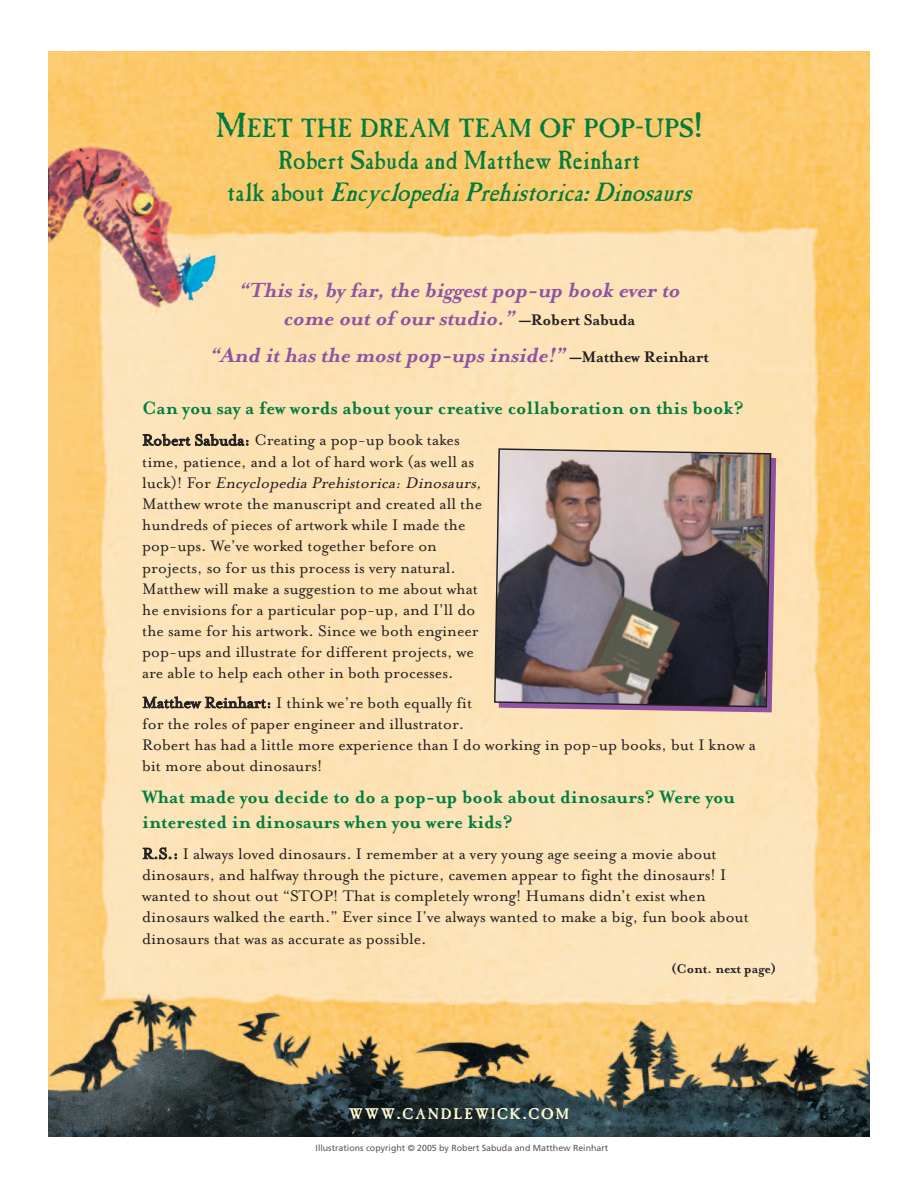
<style>
.page{position:relative;width:918px;height:1188px;background:#fff}
.page>*{position:absolute;margin:0;border:0;box-sizing:border-box;transform-origin:0 0}
.t1{font:26.4px/32px "Caslon Antique";color:#007d3e;text-align:center}
.t2{font:italic 26.4px "Caslon Antique Vari";color:#007d3e}
.t3{font:italic 700 23.55px/28.2px "Mrs Eaves";letter-spacing:-.01em;color:#8f53a1;text-align:center}
.t4{font:700 20.55px/24.8px "Mrs Eaves";color:#007d3e}
.t5{font:17.7px/21.1px "Mrs Eaves Roman";color:#231f20}
.t6{font:700 15.45px "Caslon Antique Vari";letter-spacing:.115em;color:#fffcd5}
.t7{font:700 14.7px "Mrs Eaves";color:#231f20}
.t8{font:8.85px "Frutiger";color:#58595b}
.s1{font-size:35.25px}
.s2{font-family:"Caslon Antique";font-style:normal}
.s3{font-style:normal;font-size:17.7px;color:#231f20}
.s4{font-style:italic}
.s5{font-size:20.55px}
</style>
<div class="page">
<img style="left:49px;top:52px;width:821px;height:1085px">
<svg style="left:499px;top:453px;width:277px;height:259px"></svg>
<img style="left:493px;top:448px;width:279px;height:260px">
<h1 class="t1" style="left:215px;top:115px;width:489px"><span class="s1">M</span>EET THE DREAM TEAM OF POP<span class="s1">-</span>UPS<span class="s1">!<br></span>Robert Sabuda and Matthew Reinhart</h1>
<h1 class="t2" style="left:227px;top:182px;width:465px"><span class="s2">talk about</span> Encyclopedia Prehistorica: Dinosaurs</h1>
<h2 class="t3" style="left:239px;top:278px;width:447px">“Thisis,by far,the biggestp op -up book ever to come outof our studio.” <span class="s3">—Ro b e rt S ab u da</span></h2>
<h2 class="t3" style="left:210px;top:343px;width:501px">“And ithasthe mostpop-upsinside!”<span class="s3">—Matthew Reinhart</span></h2>
<p class="t4" style="left:142px;top:398px;width:603px">Can you say a few words about your creative collaboration on this book?</p>
<p class="t5" style="left:142px;top:432px;width:344px">Robert Sabuda: Creating a pop-up book takes time, patience, and a lot of hard work (as well as<br>l u c k ) ! Fo r <span class="s4">Encyclopedia Prehistorica:Dinosaurs, </span>Matthew wrote the manuscript and created all the hundreds of pieces of artwork while I made the pop-ups. We’ve worked together before on projects, so for us this process is very natural.<br>Matthew will make a suggestion to me about what he envisions for a particular pop-up, and I’ll do the same for his artwork. Since we both engineer pop-ups and illustrate for different projects, we are able to help each other in both processes.</p>
<p class="t5" style="left:142px;top:694px;width:615px">Matthew Reinhart: I think we’re both equally fit<br>for the roles of paper engineer and illustrator.<br>Robert has had a little more experience than I do working in pop-up books, but I know a bit more about dinosaurs!</p>
<p class="t4" style="left:142px;top:787px;width:594px">What made you decide to do a pop-up book about dinosaurs? Were you interested in dinosaurs when you were kids?</p>
<p class="t5" style="left:142px;top:845px;width:608px">R.S.: I always loved dinosaurs. I remember at a very young age seeing a movie about dinosaurs, and halfway through the picture, cavemen appear to fight the dinosaurs! I wanted to shout out “STOP! That is completely wrong! Humans didn’t exist when dinosaurs walked the earth.” Ever since I’ve always wanted to make a big, fun book about dinosaurs that was as accurate as possible.</p>
<p class="t7" style="left:671px;top:964px;width:106px">(Cont. next page)</p>
<p class="t6" style="left:349px;top:1108px;width:222px">WWW<span class="s5">.</span>CANDLEWICK<span class="s5">.</span>COM</p>
<p class="t8" style="left:316px;top:1144px;width:294px">Illustrations copyright © 2005 by Robert Sabuda and Matthew Reinhart</p>
</div>
